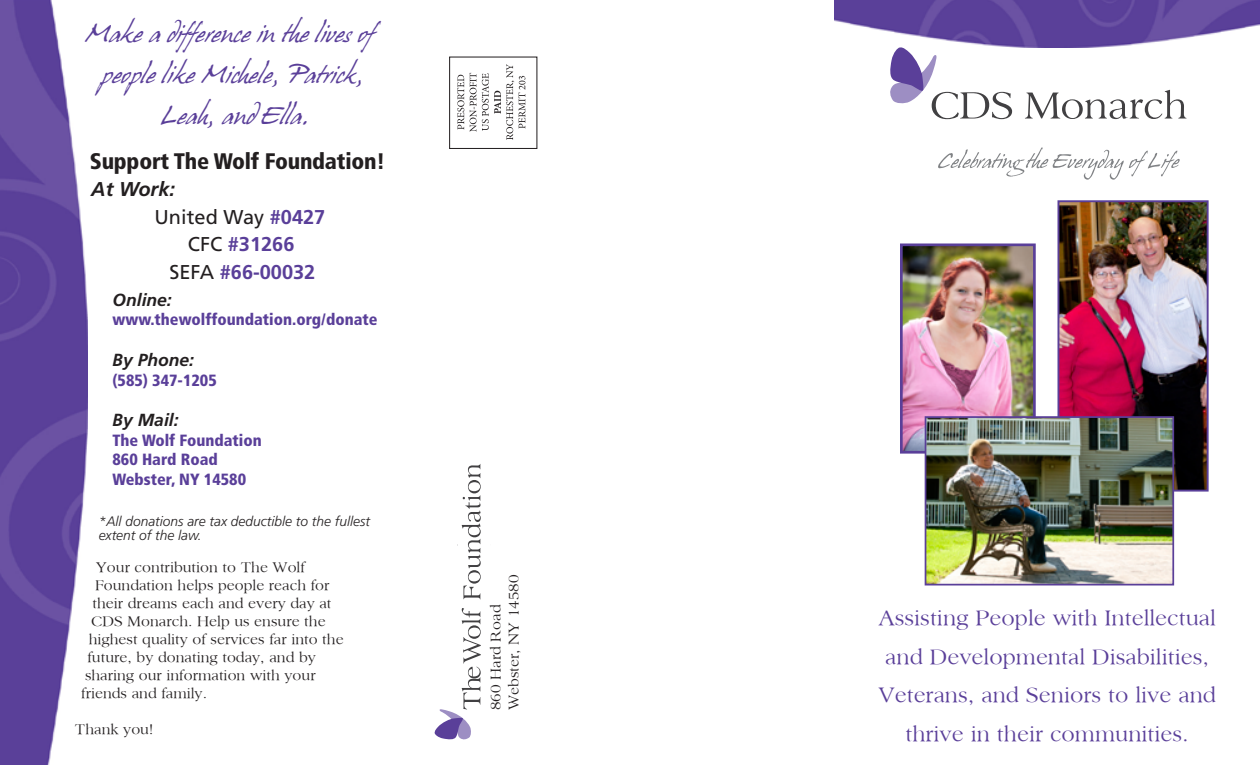
<style>
.page{position:relative;width:1260px;height:765px;background:#fff}
.page>*{position:absolute;margin:0;border:0;box-sizing:border-box;transform-origin:0 0}
.t1{font:22.5px/38.8px "Sanford";color:#5a3f99;text-align:center}
.t2{font:22.5px/41.2px "Hans Hand";color:#5a3f99;text-align:center}
.t3{font:900 condensed 22.5px "Frutiger";letter-spacing:-.01em;color:#231f20}
.t4{font:700 20px "Frutiger";color:#5a3f99}
.t5{font:20px "Frutiger";color:#231f20}
.t6{font:italic 700 20px "Frutiger";color:#231f20}
.t7{font:italic 700 17.5px "Frutiger";color:#231f20}
.t8{font:900 condensed 16.25px/19.5px "Frutiger";color:#5a3f99}
.t9{font:15px/18px "Sanford";color:#231f20}
.t10{font:italic 300 13.75px/13.8px "Frutiger";color:#231f20}
.s1{font-weight:700;color:#5a3f99}
.s2{font-weight:400;color:#231f20}
</style>
<div class="page">
<img style="left:834px;top:0;width:426px;height:48px">
<div style="left:449px;top:57px;width:88px;height:92px;border:1px solid #231f20"></div>
<svg style="left:457px;top:75px;width:7px;height:55px"></svg>
<svg style="left:470px;top:64px;width:55px;height:76px"></svg>
<svg style="left:435px;top:608px;width:46px;height:131px"></svg>
<svg style="left:462px;top:464px;width:19px;height:135px"></svg>
<img style="left:0;top:0;width:87px;height:765px">
<svg style="left:888px;top:47px;width:124px;height:72px"></svg>
<svg style="left:1025px;top:90px;width:162px;height:29px"></svg>
<svg style="left:938px;top:147px;width:242px;height:33px"></svg>
<img style="left:1061px;top:203px;width:145px;height:286px">
<div style="left:1058px;top:200px;width:151px;height:292px;border:2px solid #5a3f99"></div>
<img style="left:904px;top:247px;width:128px;height:203px">
<div style="left:900px;top:243px;width:136px;height:211px;border:3px solid #5a3f99"></div>
<img style="left:928px;top:419px;width:243px;height:163px">
<div style="left:925px;top:416px;width:249px;height:169px;border:2px solid #5a3f99"></div>
<h1 class="t2" style="left:85px;top:14px;width:303px">Make a difference in the lives of people like Michele, Patrick,<br>Leah, and Ella.</h1>
<h1 class="t3" style="left:90px;top:148px;width:297px">Support The Wolf Foundation!</h1>
<h2 class="t6" style="left:91px;top:178px;width:85px">At Work:</h2>
<h2 class="t5" style="left:155px;top:205px;width:172px">United Way <span class="s1">#0427</span></h2>
<h2 class="t4" style="left:188px;top:233px;width:108px"><span class="s2">CFC</span> #31266</h2>
<h2 class="t4" style="left:169px;top:260px;width:147px"><span class="s2">SEFA</span> #66-00032</h2>
<p class="t7" style="left:113px;top:290px;width:61px">Online:</p>
<p class="t8" style="left:112px;top:310px;width:266px">www.thewolffoundation.org/donate</p>
<p class="t7" style="left:112px;top:350px;width:83px">By Phone:</p>
<p class="t8" style="left:112px;top:370px;width:106px">(585) 347-1205</p>
<p class="t7" style="left:112px;top:410px;width:68px">By Mail:</p>
<p class="t8" style="left:112px;top:431px;width:151px">The Wolf Foundation<br>860 Hard Road<br>Webster, NY 14580</p>
<p class="t10" style="left:99px;top:515px;width:273px">*All donations are tax deductible to the fullest extent of the law.</p>
<p class="t9" style="left:96px;top:557px;width:210px">Your contribution to The Wolf</p>
<p class="t9" style="left:95px;top:575px;width:236px">Foundation helps people reach for</p>
<p class="t9" style="left:92px;top:593px;width:241px">their dreams each and every day at</p>
<p class="t9" style="left:91px;top:611px;width:236px">CDS Monarch. Help us ensure the</p>
<p class="t9" style="left:89px;top:629px;width:256px">highest quality of services far into the</p>
<p class="t9" style="left:88px;top:647px;width:230px">future, by donating today, and by</p>
<p class="t9" style="left:85px;top:665px;width:232px">sharing our information with your</p>
<p class="t9" style="left:81px;top:683px;width:127px">friends and family.</p>
<p class="t9" style="left:75px;top:719px;width:80px">Thank you!</p>
<p class="t9" style="left:486px;top:710px;width:137px;rotate:-90deg">860 Hard Road<br>Webster, NY 14580</p>
<h1 class="t1" style="left:878px;top:598px;width:339px">Assisting People with Intellectual and Developmental Disabilities, Veterans, and Seniors to live and thrive in their communities.</h1>
</div>
